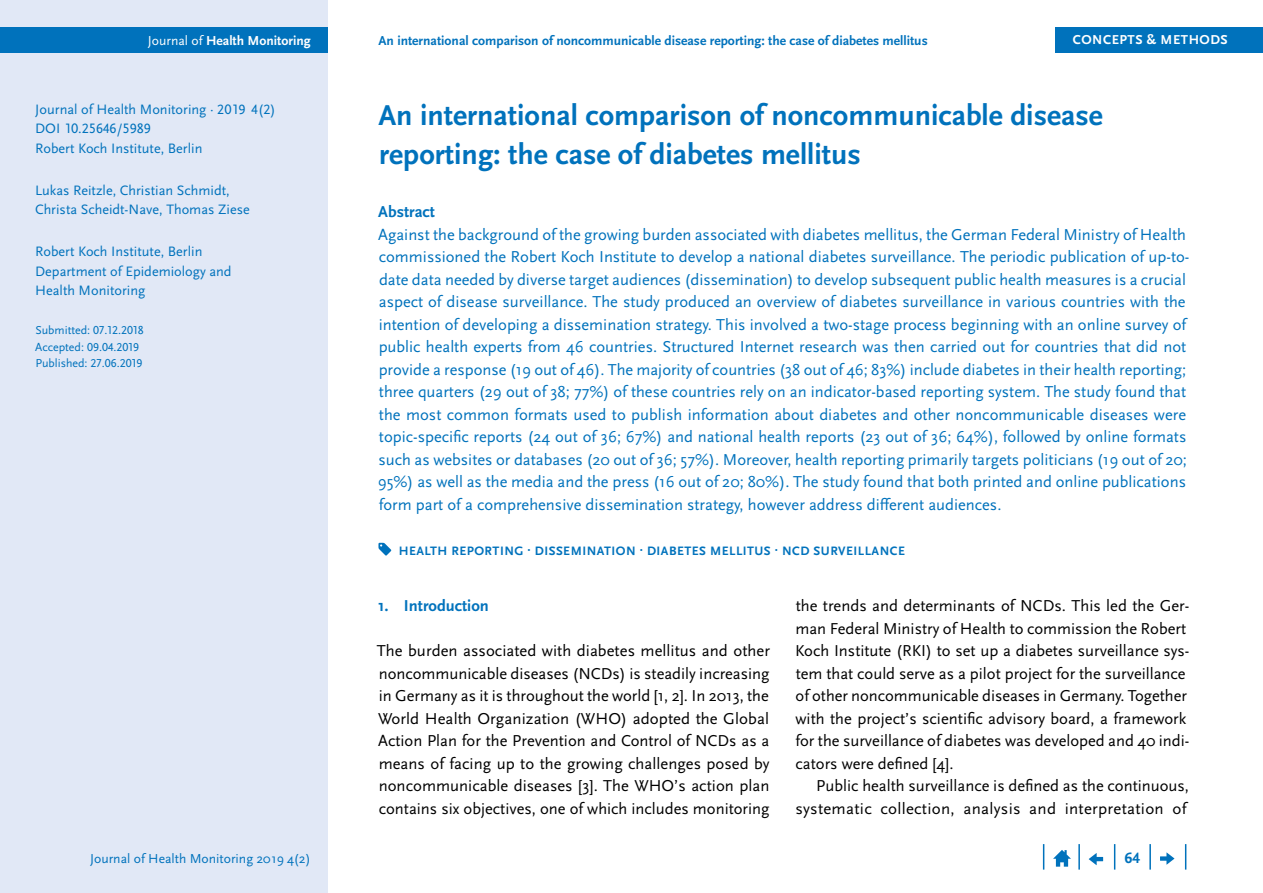
<style>
.page{position:relative;width:1263px;height:893px;background:#fff}
.page>*{position:absolute;margin:0;border:0;box-sizing:border-box;transform-origin:0 0}
.t1{font:700 30px/39px "Scala Sans Pro";color:#0072bc}
.Abstract{font:16.5px/22.5px "Scala Sans Pro";color:#0072bc}
.Copy{font:16.5px/22.5px "Scala Sans Pro";color:#000;text-align:justify}
.Copy_Einzug{font:16.5px/22.5px "Scala Sans Pro";letter-spacing:.015em;color:#000;text-align:right}
.t2{font:700 16.5px "Scala Sans Pro";color:#0072bc}
.t3{font:700 15.75px "Scala Sans Pro";color:#0072bc}
.Autor{font:14.25px/19.5px "Scala Sans Pro";color:#0072bc}
.t4{font:700 13.65px "Scala Sans Pro";color:#0072bc}
.t5{font:13.65px "Scala Sans Pro";color:#0072bc}
.t6{font:700 13.65px "Scala Sans Pro";color:#fff}
.t7{font:700 13.5px "Scala Sans Pro";letter-spacing:.04em;color:#fff}
.t8{font:700 12.75px "Scala Sans Pro";letter-spacing:.04em;color:#0072bc}
.Autor-2{font:12px/16.5px "Scala Sans Pro";color:#0072bc}
.s1{font-weight:400}
</style>
<div class="page">
<div style="left:0;top:0;width:327px;height:893px;background:#e1e8f6"></div>
<div style="left:1055px;top:28px;width:208px;height:25px;background:#0072bc"></div>
<div style="left:0;top:28px;width:327px;height:25px;background:#0072bc"></div>
<svg style="left:1185px;top:844px;width:1px;height:26px"></svg>
<hr style="left:1149px;top:844px;width:2px;height:26px;background:#0072bc">
<svg style="left:1114px;top:844px;width:1px;height:26px"></svg>
<hr style="left:1078px;top:844px;width:2px;height:26px;background:#0072bc">
<svg style="left:1043px;top:844px;width:1px;height:26px"></svg>
<svg style="left:1053px;top:850px;width:18px;height:17px"></svg>
<svg style="left:1089px;top:853px;width:14px;height:12px"></svg>
<svg style="left:1160px;top:852px;width:14px;height:13px"></svg>
<svg style="left:378px;top:543px;width:13px;height:13px"></svg>
<p class="t6" style="left:148px;top:33px;width:164px"><span class="s1">Journal of</span> Health Monitoring</p>
<p class="t4" style="left:378px;top:33px;width:551px">An international comparison of noncommunicable disease reporting: the case of diabetes mellitus</p>
<p class="t7" style="left:1073px;top:32px;width:157px">CONCEPTS &amp; METHODS</p>
<p class="Autor" style="left:35px;top:99px;width:242px">Journal of Health Monitoring · 2019 4(2)<br>DOI 10.25646/5989<br>Robert Koch Institute, Berlin</p>
<p class="Autor" style="left:35px;top:180px;width:216px">Lukas Reitzle, Christian Schmidt,<br>Christa Scheidt-Nave, Thomas Ziese</p>
<p class="Autor" style="left:35px;top:242px;width:198px">Robert Koch Institute, Berlin<br>Department of Epidemiology and<br>Health Monitoring</p>
<p class="Autor-2" style="left:35px;top:322px;width:110px">Submitted: 07.12.2018<br>Accepted: 09.04.2019<br>Published: 27.06.2019</p>
<h1 class="t1" style="left:378px;top:96px;width:726px">An international comparison of noncommunicable disease reporting: the case of diabetes mellitus</h1>
<h2 class="t2" style="left:378px;top:202px;width:58px">Abstract</h2>
<p class="Abstract" style="left:378px;top:223px;width:813px">Against the background of the growing burden associated with diabetes mellitus, the German Federal Ministry of Health commissioned the Robert Koch Institute to develop a national diabetes surveillance. The periodic publication of up-to&shy;date data needed by diverse target audiences (dissemination) to develop subsequent public health measures is a crucial aspect of disease surveillance. The study produced an overview of diabetes surveillance in various countries with the intention of developing a dissemination strategy. This involved a two-stage process beginning with an online survey of public health experts from 46 countries. Structured Internet research was then carried out for countries that did not provide a response (19 out of 46). The majority of countries (38 out of 46; 83%) include diabetes in their health reporting; three quarters (29 out of 38; 77%) of these countries rely on an indicator-based reporting system. The study found that the most common formats used to publish information about diabetes and other noncommunicable diseases were topic-specific reports (24 out of 36; 67%) and national health reports (23 out of 36; 64%), followed by online formats such as websites or databases (20 out of 36; 57%). Moreover, health reporting primarily targets politicians (19 out of 20; 95%) as well as the media and the press (16 out of 20; 80%). The study found that both printed and online publications form part of a comprehensive dissemination strategy, however address different audiences.</p>
<p class="t8" style="left:399px;top:543px;width:508px">HEALTH REPORTING · DISSEMINATION · DIABETES MELLITUS · NCD SURVEILLANCE</p>
<h1 class="t2" style="left:378px;top:596px;width:112px">1. Introduction</h1>
<p class="Copy" style="left:377px;top:639px;width:395px">The burden associated with diabetes mellitus and other noncommunicable diseases (NCDs) is steadily increasing in Germany as it is throughout the world [1, 2]. In 2013, the World Health Organization (WHO) adopted the Global Action Plan for the Prevention and Control of NCDs as a means of facing up to the growing challenges posed by noncommunicable diseases [3]. The WHO’s action plan contains six objectives, one of which includes monitoring</p>
<p class="Copy" style="left:795px;top:594px;width:396px;text-align:left">the trends and determinants of NCDs. This led the Ger&shy;man Federal Ministry of Health to commission the Robert Koch Institute (RKI) to set up a diabetes surveillance sys&shy;tem that could serve as a pilot project for the surveillance of other noncommunicable diseases in Germany. Together with the project’s scientific advisory board, a framework for the surveillance of diabetes was developed and 40 indi&shy;cators were defined [4].</p>
<p class="Copy_Einzug" style="left:795px;top:774px;width:395px">Public health surveillance is defined as the continuous, systematic collection, analysis and interpretation of</p>
<p class="t5" style="left:90px;top:850px;width:222px">Journal of Health Monitoring 2019 4(2)</p>
<p class="t3" style="left:1124px;top:849px;width:17px">64</p>
</div>
